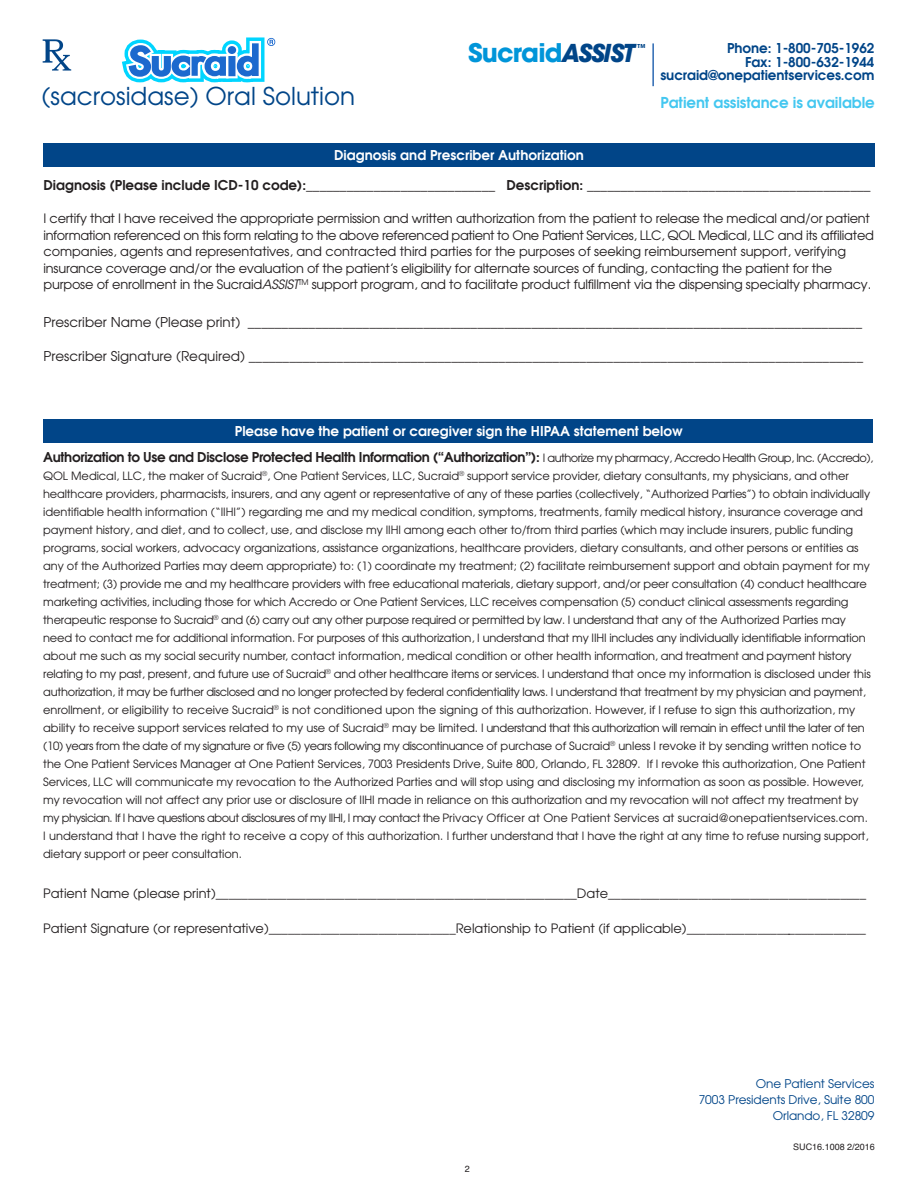
<style>
.page{position:relative;width:918px;height:1188px;background:#fff}
.page>*{position:absolute;margin:0;border:0;box-sizing:border-box;transform-origin:0 0}
.t1{font:700 25.5px "Avant Garde";letter-spacing:-.035em;color:#0095d9}
.t2{font:24.6px "Avant Garde";color:#014588}
.t3{font:600 15px "Avant Garde";letter-spacing:-.005em;color:#43c7f0}
.t4{font:13.5px "Avant Garde";color:#231f20}
.t5{font:600 13.5px "Avant Garde";letter-spacing:-.025em;color:#231f20}
.t6{font:600 13.5px "Avant Garde";color:#fff}
.t7{font:600 13.5px/13.5px "Avant Garde";letter-spacing:-.005em;color:#014588;text-align:right}
.t8{font:12.9px/16.5px "Avant Garde";letter-spacing:-.015em;color:#231f20}
.t9{font:12px/15.8px "Avant Garde";letter-spacing:-.005em;color:#014588;text-align:right}
.t10{font:11.4px/18px "Avant Garde";letter-spacing:-.005em;color:#231f20}
.t11{font:9px "Helvetica";color:#231f20}
.t12{font:700 5.4px "Avant Garde";color:#014588}
.s1{font-family:"Avant Garde IT Cby BT";font-style:italic;color:#014588}
.s2{font-weight:600}
.s3{font-style:italic}
.s4{font-weight:400;font-size:11.4px}
</style>
<div class="page">
<div style="left:44px;top:144px;width:831px;height:23px;background:#014588"></div>
<div style="left:43px;top:420px;width:830px;height:23px;background:#014588"></div>
<hr style="left:652px;top:43px;width:2px;height:43px;background:#2c69b3">
<svg style="left:122px;top:37px;width:153px;height:46px"></svg>
<img style="left:42px;top:39px;width:30px;height:32px">
<h2 class="t2" style="left:42px;top:82px;width:315px">(sacrosidase) Oral Solution</h2>
<h1 class="t1" style="left:468px;top:43px;width:169px">Sucraid<span class="s1">ASSIST</span></h1>
<p class="t12" style="left:637px;top:44px;width:9px">TM</p>
<p class="t7" style="left:660px;top:42px;width:216px">Phone: 1-800-705-1962<br>Fax: 1-800-632-1944 sucraid@onepatientservices.com</p>
<h3 class="t3" style="left:660px;top:94px;width:216px">Patient assistance is available</h3>
<p class="t6" style="left:334px;top:147px;width:251px">Diagnosis and Prescriber Authorization</p>
<p class="t4" style="left:44px;top:178px;width:829px"><span class="s2">Diagnosis (Please include ICD-10 code):</span>____________________________ <span class="s2">Description:</span> __________________________________________</p>
<p class="t8" style="left:43px;top:210px;width:832px">I certify that I have received the appropriate permission and written authorization from the patient to release the medical and/or patient information referenced on this form relating to the above referenced patient to One Patient Services, LLC, QOL Medical, LLC and its affiliated companies, agents and representatives, and contracted third parties for the purposes of seeking reimbursement support, verifying insurance coverage and/or the evaluation of the patient’s eligibility for alternate sources of funding, contacting the patient for the purpose of enrollment in the Sucraid<span class="s3">ASSIST</span><sup>TM</sup> support program, and to facilitate product fulfillment via the dispensing specialty pharmacy.</p>
<p class="t4" style="left:44px;top:314px;width:820px">Prescriber Name (Please print) ___________________________________________________________________________________________</p>
<p class="t4" style="left:44px;top:349px;width:821px">Prescriber Signature (Required) ___________________________________________________________________________________________</p>
<p class="t6" style="left:235px;top:423px;width:450px">Please have the patient or caregiver sign the HIPAA statement below</p>
<p class="t5" style="left:43px;top:449px;width:832px">Authorization to Use and Disclose Protected Health Information (“Authorization”): <span class="s4">I authorize my pharmacy, Accredo Health Group, Inc. (Accredo),</span></p>
<p class="t10" style="left:43px;top:467px;width:829px">QOL Medical, LLC, the maker of Sucraid<sup>®</sup>, One Patient Services, LLC, Sucraid<sup>®</sup> support service provider, dietary consultants, my physicians, and other healthcare providers, pharmacists, insurers, and any agent or representative of any of these parties (collectively, “Authorized Parties”) to obtain individually identifiable health information (“IIHI”) regarding me and my medical condition, symptoms, treatments, family medical history, insurance coverage and payment history, and diet, and to collect, use, and disclose my IIHI among each other to/from third parties (which may include insurers, public funding programs, social workers, advocacy organizations, assistance organizations, healthcare providers, dietary consultants, and other persons or entities as any of the Authorized Parties may deem appropriate) to: (1) coordinate my treatment; (2) facilitate reimbursement support and obtain payment for my treatment; (3) provide me and my healthcare providers with free educational materials, dietary support, and/or peer consultation (4) conduct healthcare marketing activities, including those for which Accredo or One Patient Services, LLC receives compensation (5) conduct clinical assessments regarding therapeutic response to Sucraid<sup>®</sup> and (6) carry out any other purpose required or permitted by law. I understand that any of the Authorized Parties may need to contact me for additional information. For purposes of this authorization, I understand that my IIHI includes any individually identifiable information about me such as my social security number, contact information, medical condition or other health information, and treatment and payment history relating to my past, present, and future use of Sucraid<sup>®</sup> and other healthcare items or services. I understand that once my information is disclosed under this authorization, it may be further disclosed and no longer protected by federal confidentiality laws. I understand that treatment by my physician and payment, enrollment, or eligibility to receive Sucraid<sup>®</sup> is not conditioned upon the signing of this authorization. However, if I refuse to sign this authorization, my ability to receive support services related to my use of Sucraid<sup>®</sup> may be limited. I understand that this authorization will remain in effect until the later of ten (10) years from the date of my signature or five (5) years following my discontinuance of purchase of Sucraid<sup>®</sup> unless I revoke it by sending written notice to the One Patient Services Manager at One Patient Services, 7003 Presidents Drive, Suite 800, Orlando, FL 32809. If I revoke this authorization, One Patient Services, LLC will communicate my revocation to the Authorized Parties and will stop using and disclosing my information as soon as possible. However, my revocation will not affect any prior use or disclosure of IIHI made in reliance on this authorization and my revocation will not affect my treatment by my physician. If I have questions about disclosures of my IIHI, I may contact the Privacy Officer at One Patient Services at sucraid@onepatientservices.com.<br>I understand that I have the right to receive a copy of this authorization. I further understand that I have the right at any time to refuse nursing support, dietary support or peer consultation.</p>
<p class="t8" style="left:43px;top:886px;width:824px">Patient Name (please print)________________________________________________________Date________________________________________</p>
<p class="t8" style="left:43px;top:920px;width:824px">Patient Signature (or representative)_____________________________Relationship to Patient (if applicable)____________________________</p>
<p class="t9" style="left:699px;top:1076px;width:177px">One Patient Services<br>7003 Presidents Drive, Suite 800<br>Orlando, FL 32809</p>
<p class="t11" style="left:465px;top:1164px;width:7px">2</p>
<p class="t11" style="left:793px;top:1142px;width:83px">SUC16.1008 2/2016</p>
</div>
